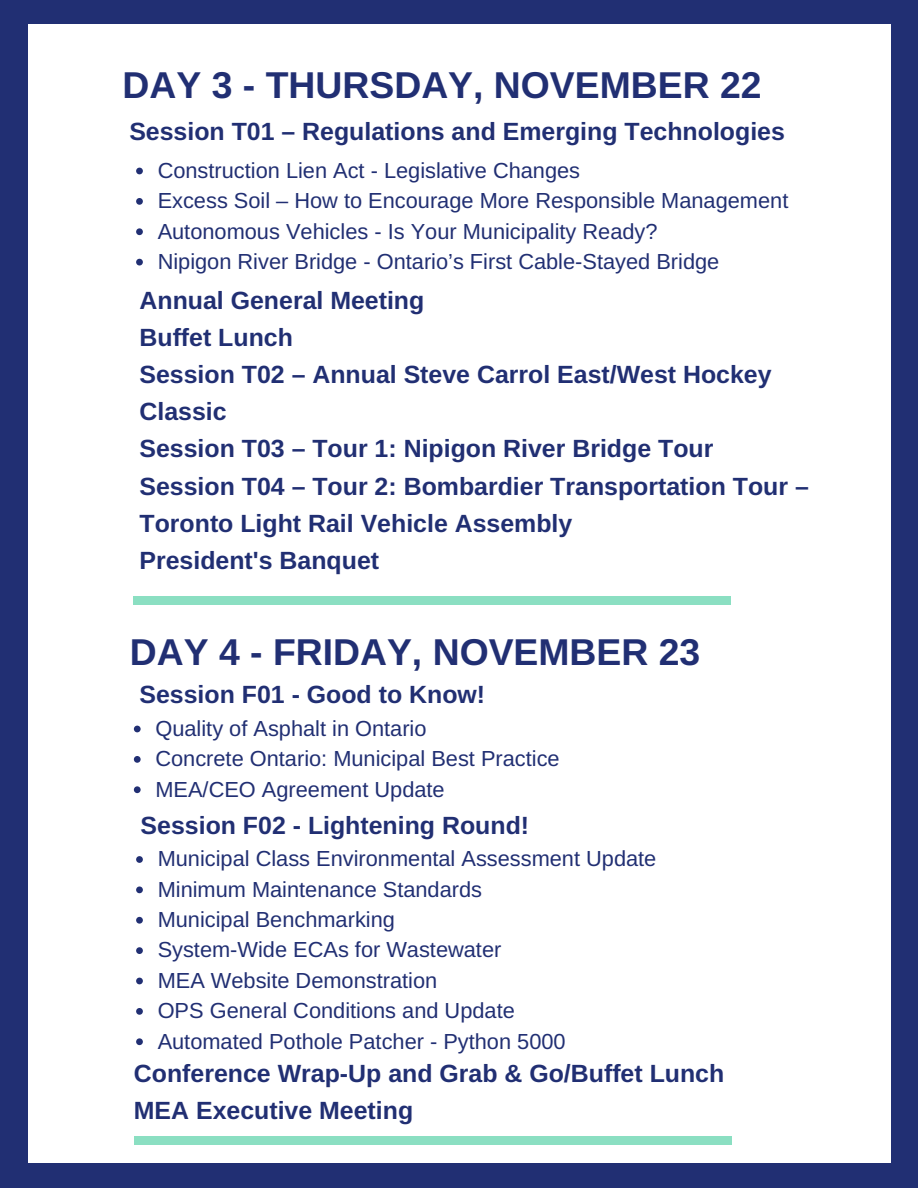
<style>
.page{position:relative;width:918px;height:1188px;background:#212f73}
.page>*{position:absolute;margin:0;border:0;box-sizing:border-box;transform-origin:0 0}
.t1{font:700 37.35px "Arimo";color:#212f73}
.t2{font:700 24.9px/37.2px "Arimo";color:#212f73}
.t3{font:21.75px/30.3px "Arimo";color:#212f73}
</style>
<div class="page">
<div style="left:28px;top:25px;width:863px;height:1138px;background:#fff"></div>
<svg style="left:136px;top:168px;width:7px;height:6px"></svg>
<svg style="left:136px;top:198px;width:7px;height:7px"></svg>
<svg style="left:136px;top:228px;width:7px;height:7px"></svg>
<svg style="left:136px;top:259px;width:7px;height:7px"></svg>
<div style="left:134px;top:1136px;width:598px;height:9px;background:#8bdfc2"></div>
<div style="left:133px;top:596px;width:598px;height:9px;background:#8bdfc2"></div>
<svg style="left:134px;top:726px;width:7px;height:6px"></svg>
<svg style="left:134px;top:756px;width:7px;height:7px"></svg>
<svg style="left:134px;top:786px;width:7px;height:7px"></svg>
<svg style="left:136px;top:856px;width:7px;height:7px"></svg>
<svg style="left:136px;top:886px;width:7px;height:7px"></svg>
<svg style="left:136px;top:917px;width:7px;height:7px"></svg>
<svg style="left:136px;top:947px;width:7px;height:7px"></svg>
<svg style="left:136px;top:978px;width:7px;height:6px"></svg>
<svg style="left:136px;top:1008px;width:7px;height:7px"></svg>
<svg style="left:136px;top:1038px;width:7px;height:7px"></svg>
<h1 class="t1" style="left:123px;top:64px;width:640px">DAY 3 - THURSDAY, NOVEMBER 22</h1>
<p class="t2" style="left:129px;top:112px;width:657px">Session T01 – Regulations and Emerging Technologies</p>
<p class="t3" style="left:158px;top:155px;width:632px">Construction Lien Act - Legislative Changes<br>Excess Soil – How to Encourage More Responsible Management Autonomous Vehicles - Is Your Municipality Ready?<br>Nipigon River Bridge - Ontario’s First Cable-Stayed Bridge</p>
<p class="t2" style="left:140px;top:282px;width:671px">Annual General Meeting<br>Buffet Lunch<br>Session T02 – Annual Steve Carrol East/West Hockey<br>Classic<br>Session T03 – Tour 1: Nipigon River Bridge Tour<br>Session T04 – Tour 2: Bombardier Transportation Tour –<br>Toronto Light Rail Vehicle Assembly<br>President's Banquet</p>
<h1 class="t1" style="left:130px;top:631px;width:572px">DAY 4 - FRIDAY, NOVEMBER 23</h1>
<p class="t2" style="left:140px;top:676px;width:347px">Session F01 - Good to Know!</p>
<p class="t3" style="left:155px;top:713px;width:406px">Quality of Asphalt in Ontario<br>Concrete Ontario: Municipal Best Practice<br>MEA/CEO Agreement Update</p>
<p class="t2" style="left:141px;top:806px;width:390px">Session F02 - Lightening Round!</p>
<p class="t3" style="left:158px;top:844px;width:500px">Municipal Class Environmental Assessment Update Minimum Maintenance Standards<br>Municipal Benchmarking<br>System-Wide ECAs for Wastewater<br>MEA Website Demonstration<br>OPS General Conditions and Update<br>Automated Pothole Patcher - Python 5000</p>
<p class="t2" style="left:134px;top:1055px;width:592px">Conference Wrap-Up and Grab &amp; Go/Buffet Lunch<br>MEA Executive Meeting</p>
</div>
